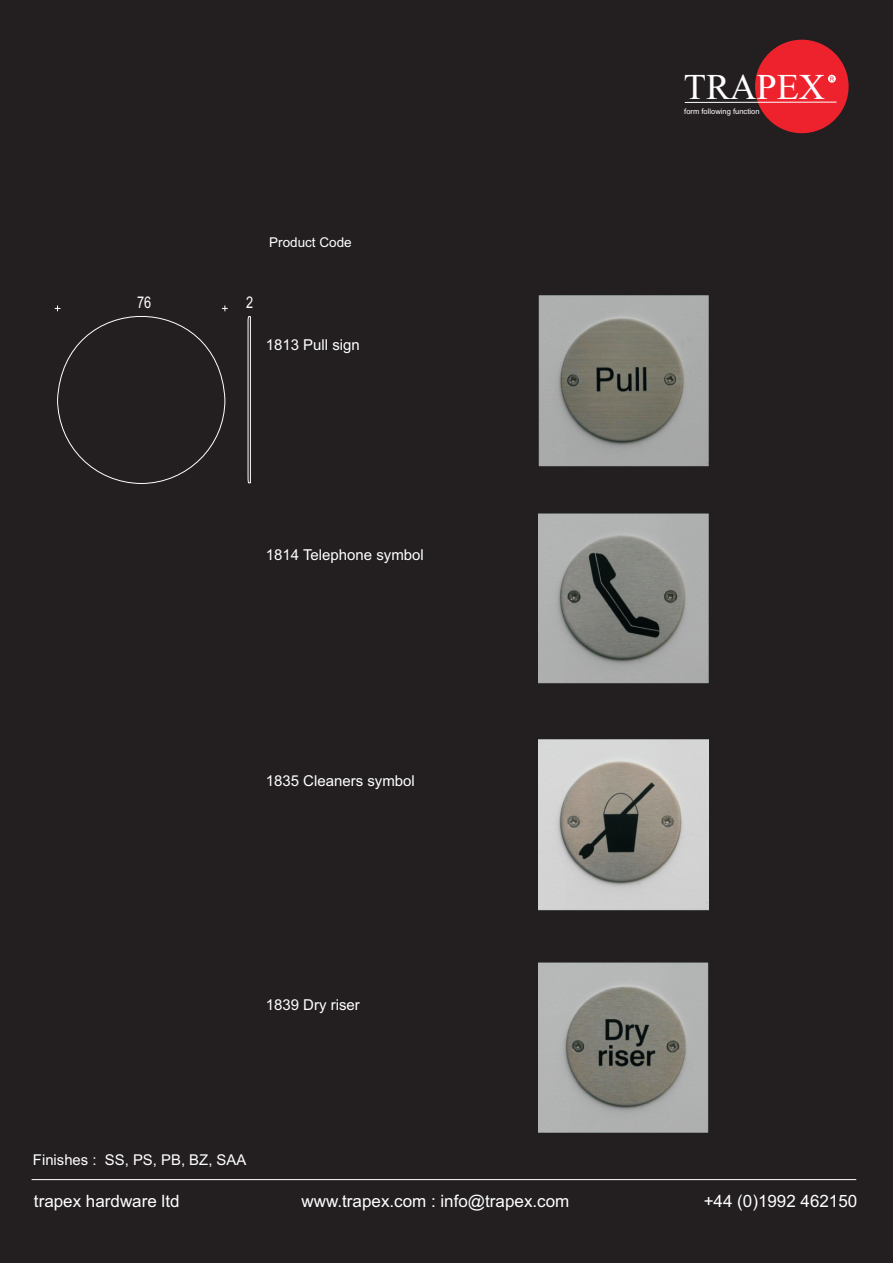
<style>
.page{position:relative;width:893px;height:1263px;background:#231f20}
.page>*{position:absolute;margin:0;border:0;box-sizing:border-box;transform-origin:0 0}
.t1{font:36.3px "Times New Roman";color:#fff}
.t2{font:16.95px "Arial";color:#fff}
.t3{font:16.2px "Arial";color:#fff;scale:.79 1}
.t4{font:15px "Arial";color:#fff}
.t5{font:14.85px "Arial";color:#fff}
.t6{font:13.5px "Arial";color:#fff}
.t7{font:7.5px "Arial";color:#fff}
.t8{font:6.15px "Arial";color:#ee222d}
</style>
<div class="page">
<img style="left:539px;top:296px;width:170px;height:170px">
<img style="left:539px;top:740px;width:170px;height:170px">
<img style="left:539px;top:962px;width:170px;height:170px">
<svg style="left:247px;top:316px;width:4px;height:168px"></svg>
<svg style="left:55px;top:305px;width:172px;height:179px"></svg>
<img style="left:539px;top:513px;width:170px;height:170px">
<hr style="left:32px;top:1179px;width:824px;height:1px;background:#fff">
<div style="left:755px;top:40px;width:94px;height:93px;background:#ee222d;border-radius:50%"></div>
<div style="left:828px;top:75px;width:8px;height:8px;background:#fff;border-radius:50%"></div>
<hr style="left:685px;top:102px;width:152px;height:1px;background:#fff">
<p class="t6" style="left:269px;top:237px;width:84px">Product Code</p>
<p class="t3" style="left:137px;top:296px;width:19px">76</p>
<p class="t3" style="left:246px;top:296px;width:10px">2</p>
<p class="t4" style="left:266px;top:339px;width:96px">1813 Pull sign</p>
<p class="t4" style="left:266px;top:549px;width:160px">1814 Telephone symbol</p>
<p class="t4" style="left:266px;top:775px;width:151px">1835 Cleaners symbol</p>
<p class="t4" style="left:266px;top:999px;width:96px">1839 Dry riser</p>
<p class="t5" style="left:33px;top:1154px;width:215px">Finishes : SS, PS, PB, BZ, SAA</p>
<h1 class="t1" style="left:684px;top:74px;width:143px">TRAPEX</h1>
<p class="t8" style="left:830px;top:76px;width:6px">R</p>
<p class="t7" style="left:684px;top:108px;width:77px">form following function</p>
<p class="t2" style="left:34px;top:1194px;width:147px">trapex hardware ltd</p>
<p class="t2" style="left:302px;top:1195px;width:269px">www.trapex.com : info@trapex.com</p>
<p class="t2" style="left:704px;top:1195px;width:155px">+44 (0)1992 462150</p>
</div>
